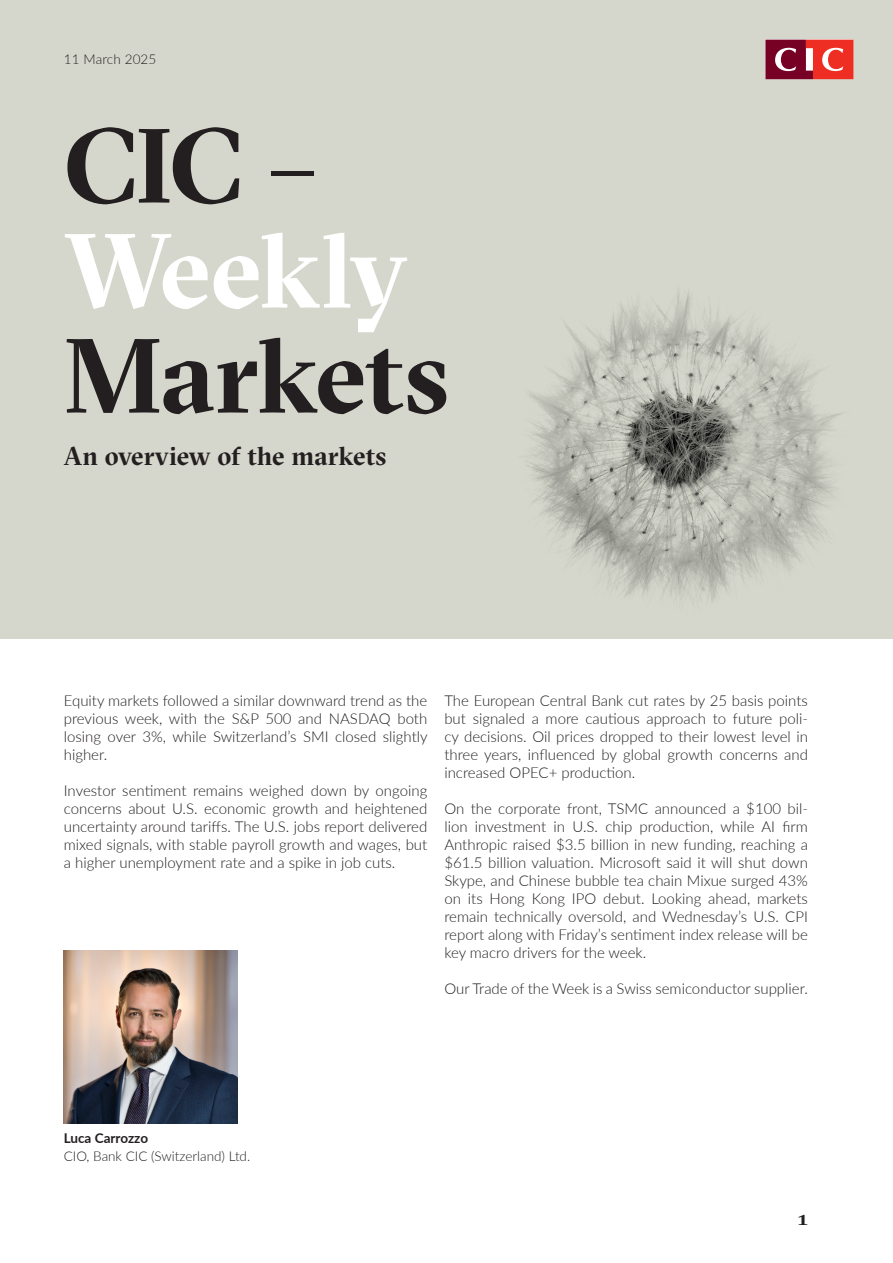
<style>
.page{position:relative;width:893px;height:1263px;background:#fff}
.page>*{position:absolute;margin:0;border:0;box-sizing:border-box;transform-origin:0 0}
._0-haupttitel_80pt{font:700 105px/105px "GT Sectra Fine";letter-spacing:-.015em;color:#231f20}
.Flex_Untertitel{font:700 25.5px "GT Sectra Fine";color:#231f20}
.t1{font:700 21px "GT Sectra Fine";color:#231f20}
.t2{font:300 15px/18px "Lato";color:#231f20;text-align:justify}
.Flex_Obertitel{font:300 13.5px "Lato";color:#231f20}
.t3{font:700 13.5px "Lato";color:#231f20}
.s1{color:#fff}
</style>
<div class="page">
<div style="left:0;top:0;width:893px;height:639px;background:#d6d7cc"></div>
<svg style="left:765px;top:40px;width:88px;height:39px;background:#bd3a44"></svg>
<img style="left:64px;top:950px;width:173px;height:174px">
<img style="left:527px;top:292px;width:316px;height:310px">
<p class="Flex_Obertitel" style="left:64px;top:50px;width:94px">11 March 2025</p>
<p class="_0-haupttitel_80pt" style="left:64px;top:115px;width:255px">CIC –</p>
<p class="_0-haupttitel_80pt" style="left:64px;top:220px;width:387px"><span class="s1">Weekly<br></span>Markets</p>
<p class="Flex_Untertitel" style="left:64px;top:441px;width:324px">An overview of the markets</p>
<p class="t2" style="left:64px;top:691px;width:365px">Equity markets followed a similar downward trend as the previous week, with the S&amp;P 500 and NASDAQ both losing over 3%, while Switzerland’s SMI closed slightly higher.</p>
<p class="t2" style="left:64px;top:781px;width:365px">Investor sentiment remains weighed down by ongoing concerns about U.S. economic growth and heightened uncertainty around tariffs. The U.S. jobs report delivered mixed signals, with stable payroll growth and wages, but a higher unemployment rate and a spike in job cuts.</p>
<p class="t2" style="left:444px;top:691px;width:365px">The European Central Bank cut rates by 25 basis points but signaled a more cautious approach to future poli&shy;cy decisions. Oil prices dropped to their lowest level in three years, influenced by global growth concerns and increased OPEC+ production.</p>
<p class="t2" style="left:444px;top:799px;width:365px">On the corporate front, TSMC announced a $100 bil&shy;lion investment in U.S. chip production, while AI firm Anthropic raised $3.5 billion in new funding, reaching a $61.5 billion valuation. Microsoft said it will shut down Skype, and Chinese bubble tea chain Mixue surged 43% on its Hong Kong IPO debut. Looking ahead, markets remain technically oversold, and Wednesday’s U.S. CPI report along with Friday’s sentiment index release will be key macro drivers for the week.</p>
<p class="t2" style="left:444px;top:979px;width:365px">Our Trade of the Week is a Swiss semiconductor supplier.</p>
<p class="t3" style="left:64px;top:1128px;width:86px">Luca Carrozzo</p>
<p class="Flex_Obertitel" style="left:64px;top:1147px;width:188px">CIO, Bank CIC (Switzerland) Ltd.</p>
<h3 class="t1" style="left:798px;top:1205px;width:11px">1</h3>
</div>
